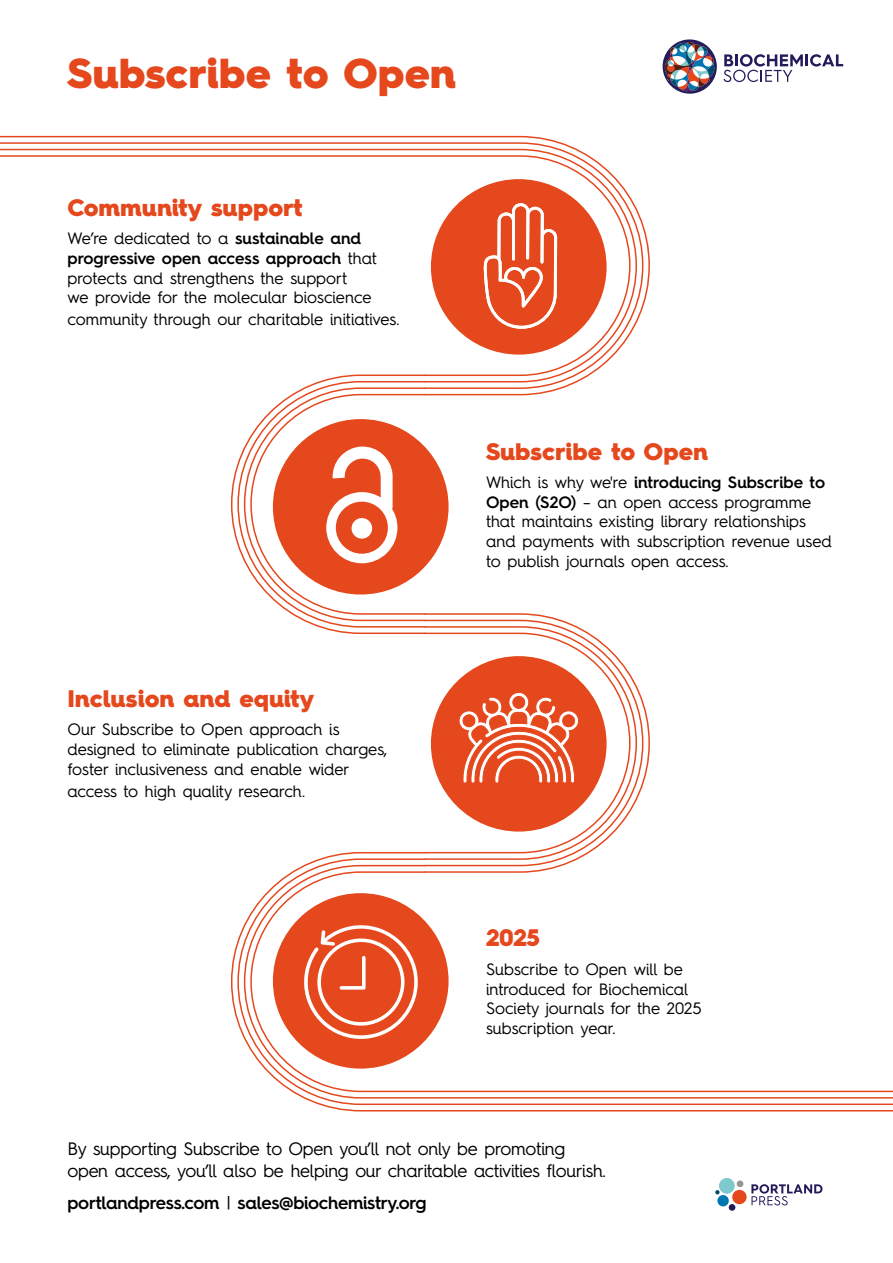
<style>
.page{position:relative;width:893px;height:1263px;background:#fff}
.page>*{position:absolute;margin:0;border:0;box-sizing:border-box;transform-origin:0 0}
.t1{font:900 42px "Hurme Geometric Sans 4";color:#e5481d}
.t2{font:900 24px "Hurme Geometric Sans 4";color:#e5481d}
.t3{font:18px/21.6px "Hurme Geometric Sans 4";letter-spacing:-.015em;color:#000}
.t4{font:600 18px "Hurme Geometric Sans 4";letter-spacing:-.015em;color:#000}
.t5{font:16.5px/19.8px "Hurme Geometric Sans 4";color:#000}
.s1{font-weight:600}
.s2{font-weight:400}
</style>
<div class="page">
<svg style="left:231px;top:852px;width:662px;height:260px"></svg>
<svg style="left:0;top:135px;width:650px;height:261px"></svg>
<svg style="left:423px;top:613px;width:228px;height:260px"></svg>
<svg style="left:230px;top:374px;width:196px;height:261px"></svg>
<div style="left:431px;top:179px;width:176px;height:176px;background:#e5481d;border-radius:50%"></div>
<div style="left:431px;top:656px;width:176px;height:175px;background:#e5481d;border-radius:50%"></div>
<div style="left:273px;top:893px;width:176px;height:175px;background:#e5481d;border-radius:50%"></div>
<div style="left:273px;top:419px;width:176px;height:175px;background:#e5481d;border-radius:50%"></div>
<svg style="left:663px;top:39px;width:54px;height:55px"></svg>
<svg style="left:723px;top:54px;width:120px;height:28px"></svg>
<svg style="left:751px;top:1184px;width:71px;height:21px"></svg>
<div style="left:719px;top:1178px;width:16px;height:16px;background:#7ec9cd;border-radius:50%"></div>
<div style="left:732px;top:1190px;width:15px;height:14px;background:#e5481d;border-radius:50%"></div>
<div style="left:717px;top:1195px;width:12px;height:11px;background:#0077b3;border-radius:50%"></div>
<div style="left:729px;top:1204px;width:6px;height:7px;background:#251b5b;border-radius:50%"></div>
<div style="left:737px;top:1180px;width:6px;height:7px;background:#959790;border-radius:50%"></div>
<svg style="left:715px;top:1190px;width:5px;height:4px"></svg>
<svg style="left:483px;top:203px;width:74px;height:126px"></svg>
<svg style="left:459px;top:692px;width:120px;height:91px"></svg>
<svg style="left:304px;top:925px;width:114px;height:114px"></svg>
<svg style="left:326px;top:446px;width:71px;height:117px"></svg>
<div style="left:352px;top:518px;width:20px;height:21px;background:#fff;border-radius:50%"></div>
<p class="t1" style="left:68px;top:44px;width:390px">Subscribe to Open</p>
<p class="t2" style="left:68px;top:190px;width:236px">Community support</p>
<p class="t5" style="left:68px;top:228px;width:311px">We’re dedicated to a <span class="s1">sustainable and progressive open access approach</span> that protects and strengthens the support<br>we provide for the molecular bioscience</p>
<p class="t5" style="left:68px;top:309px;width:333px">community through our charitable initiatives.</p>
<p class="t2" style="left:68px;top:682px;width:248px">Inclusion and equity</p>
<p class="t5" style="left:68px;top:719px;width:321px">Our Subscribe to Open approach is designed to eliminate publication charges, foster inclusiveness and enable wider</p>
<p class="t5" style="left:68px;top:780px;width:239px">access to high quality research.</p>
<p class="t2" style="left:486px;top:434px;width:224px">Subscribe to Open</p>
<p class="t5" style="left:486px;top:472px;width:347px">Which is why we're <span class="s1">introducing Subscribe to Open (S2O)</span> – an open access programme that maintains existing library relationships and payments with subscription revenue used to publish journals open access.</p>
<p class="t2" style="left:486px;top:921px;width:55px">2025</p>
<p class="t5" style="left:486px;top:958px;width:217px">Subscribe to Open will be introduced for Biochemical<br>Society journals for the 2025 subscription year.</p>
<p class="t3" style="left:68px;top:1138px;width:540px">By supporting Subscribe to Open you’ll not only be promoting open access, you’ll also be helping our charitable activities flourish.</p>
<p class="t4" style="left:68px;top:1190px;width:361px">portlandpress.com <span class="s2">|</span> sales@biochemistry.org</p>
</div>
